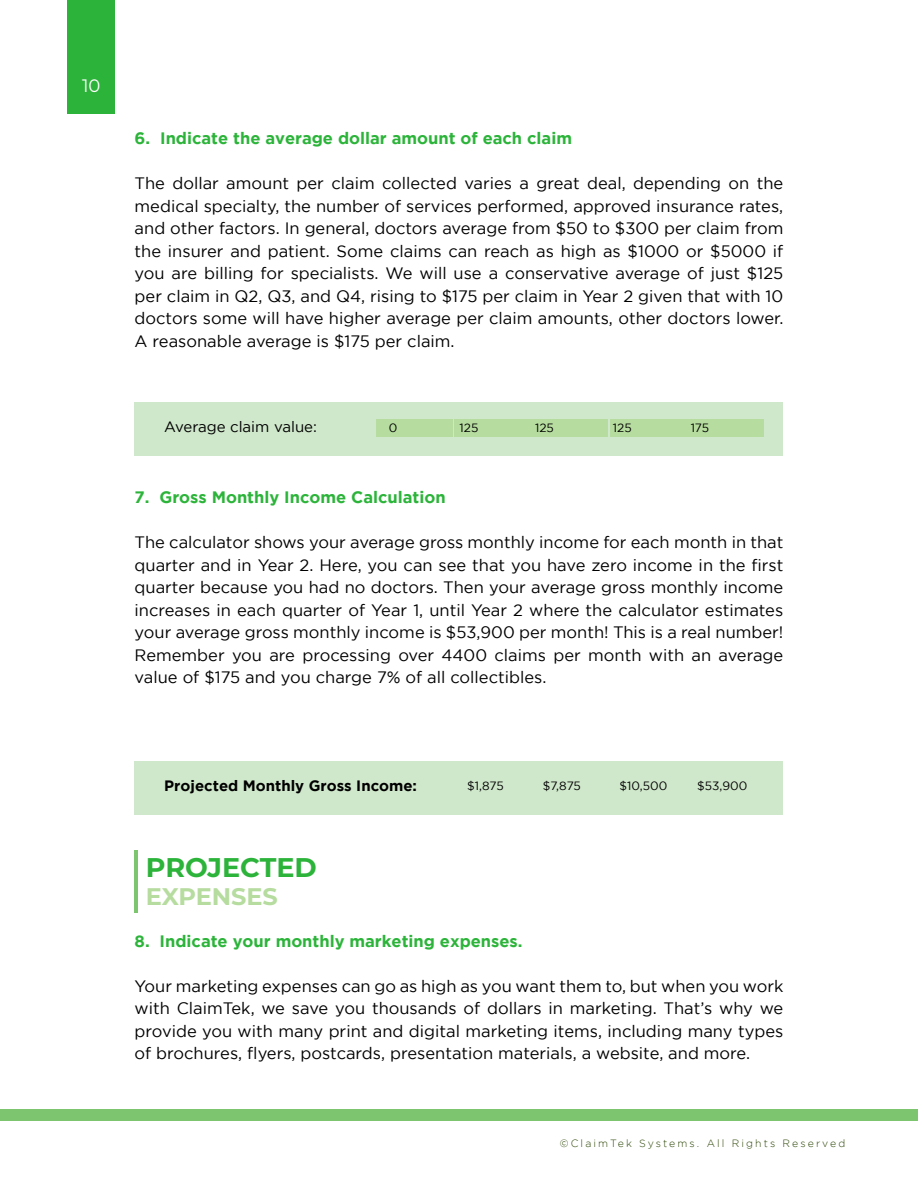
<style>
.page{position:relative;width:918px;height:1188px;background:#fff}
.page>*{position:absolute;margin:0;border:0;box-sizing:border-box;transform-origin:0 0}
.t1{font:700 27px "Montserrat";color:#2cb33a}
.t2{font:700 24px "Montserrat";color:#b6dc9f}
.t3{font:18px "Montserrat";color:#fff}
.t4{font:16.5px/22.5px "Gotham";color:#000;text-align:justify}
.t5{font:700 16.5px "Gotham";color:#2cb43a}
.t6{font:700 15px "Gotham";color:#000}
.t7{font:15px "Gotham";color:#000}
.t8{font:12px "Gotham";color:#000}
.t9{font:300 10.5px "Gotham";letter-spacing:.2em;color:#2c4605}
</style>
<div class="page">
<div style="left:68px;top:0;width:47px;height:114px;background:#2cb33a"></div>
<div style="left:0;top:1109px;width:918px;height:11px;background:#7ec56f"></div>
<hr style="left:135px;top:850px;width:3px;height:63px;background:#7ec56f">
<div style="left:135px;top:403px;width:648px;height:53px;background:#cfe7ca"></div>
<div style="left:135px;top:762px;width:648px;height:53px;background:#cfe7ca"></div>
<div style="left:376px;top:419px;width:77px;height:18px;background:#b6dd9f"></div>
<div style="left:531px;top:419px;width:77px;height:18px;background:#b6dd9f"></div>
<div style="left:454px;top:419px;width:77px;height:18px;background:#b6dd9f"></div>
<div style="left:610px;top:419px;width:77px;height:18px;background:#b6dd9f"></div>
<div style="left:687px;top:419px;width:77px;height:18px;background:#b6dd9f"></div>
<p class="t3" style="left:82px;top:73px;width:20px">10</p>
<p class="t5" style="left:135px;top:129px;width:439px">6. Indicate the average dollar amount of each claim</p>
<p class="t4" style="left:135px;top:172px;width:650px">The dollar amount per claim collected varies a great deal, depending on the medical specialty, the number of services performed, approved insurance rates, and other factors. In general, doctors average from $50 to $300 per claim from the insurer and patient. Some claims can reach as high as $1000 or $5000 if you are billing for specialists. We will use a conservative average of just $125 per claim in Q2, Q3, and Q4, rising to $175 per claim in Year 2 given that with 10 doctors some will have higher average per claim amounts, other doctors lower.<br>A reasonable average is $175 per claim.</p>
<p class="t7" style="left:164px;top:418px;width:154px">Average claim value:</p>
<p class="t8" style="left:389px;top:421px;width:10px">0</p>
<p class="t8" style="left:460px;top:421px;width:20px">125</p>
<p class="t8" style="left:535px;top:421px;width:20px">125</p>
<p class="t8" style="left:613px;top:421px;width:20px">125</p>
<p class="t8" style="left:691px;top:421px;width:20px">175</p>
<p class="t5" style="left:135px;top:488px;width:313px">7. Gross Monthly Income Calculation</p>
<p class="t4" style="left:135px;top:531px;width:650px">The calculator shows your average gross monthly income for each month in that quarter and in Year 2. Here, you can see that you have zero income in the first quarter because you had no doctors. Then your average gross monthly income increases in each quarter of Year 1, until Year 2 where the calculator estimates your average gross monthly income is $53,900 per month! This is a real number!<br>Remember you are processing over 4400 claims per month with an average value of $175 and you charge 7% of all collectibles.</p>
<p class="t6" style="left:164px;top:777px;width:254px">Projected Monthly Gross Income:</p>
<p class="t8" style="left:467px;top:779px;width:38px">$1,875</p>
<p class="t8" style="left:543px;top:779px;width:40px">$7,875</p>
<p class="t8" style="left:620px;top:779px;width:49px">$10,500</p>
<p class="t8" style="left:697px;top:779px;width:52px">$53,900</p>
<p class="t1" style="left:146px;top:848px;width:173px">PROJECTED</p>
<p class="t2" style="left:146px;top:880px;width:134px">EXPENSES</p>
<p class="t5" style="left:135px;top:931px;width:390px">8. Indicate your monthly marketing expenses.</p>
<p class="t4" style="left:135px;top:974px;width:650px">Your marketing expenses can go as high as you want them to, but when you work with ClaimTek, we save you thousands of dollars in marketing. That’s why we provide you with many print and digital marketing items, including many types of brochures, flyers, postcards, presentation materials, a website, and more.</p>
<p class="t9" style="left:560px;top:1138px;width:287px">©ClaimTek Systems. All Rights Reserved</p>
</div>
